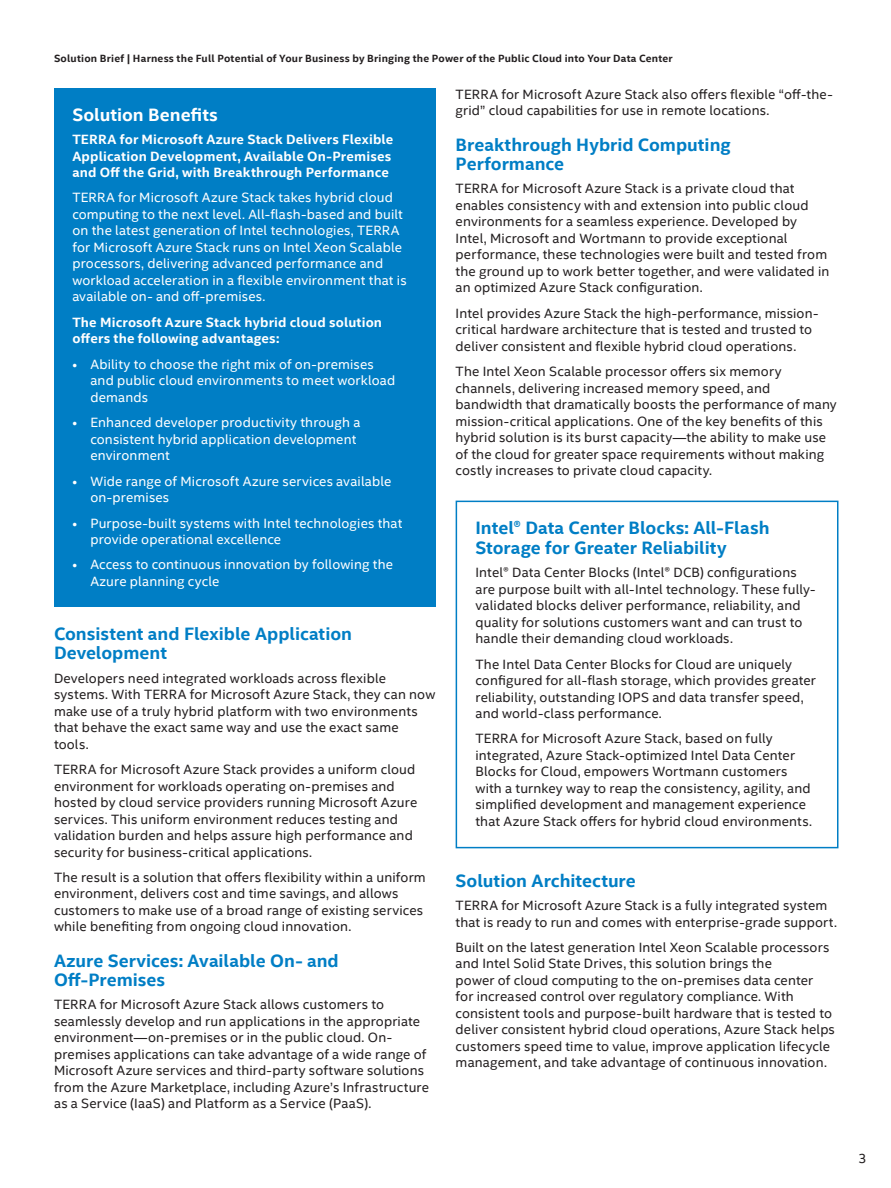
<style>
.page{position:relative;width:891px;height:1188px;background:#fff}
.page>*{position:absolute;margin:0;border:0;box-sizing:border-box;transform-origin:0 0}
.CopyHeaderBlue{font:700 18px/19.5px "Intel Clear";color:#007ec5}
.CopyHeaderBlue-2{font:700 18px "Intel Clear";color:#fff}
.MainCopy___Caption{font:13.5px/16.5px "Intel Clear";letter-spacing:.01em;color:#231f20}
.MainCopy___Caption-2{font:13.5px/16.5px "Intel Clear";letter-spacing:.01em;color:#fff}
.MainCopy___Caption-3{font:700 13.5px/16.5px "Intel Clear";letter-spacing:.015em;color:#fff}
.t1{font:700 10.5px "Intel Clear";letter-spacing:.02em;color:#231f20}
</style>
<div class="page">
<div style="left:54px;top:89px;width:381px;height:518px;background:#007ec5"></div>
<div style="left:456px;top:501px;width:382px;height:347px;border:2px solid #007ec5"></div>
<p class="t1" style="left:54px;top:52px;width:620px">Solution Brief | Harness the Full Potential of Your Business by Bringing the Power of the Public Cloud into Your Data Center</p>
<p class="CopyHeaderBlue-2" style="left:72px;top:103px;width:147px">Solution Benefits</p>
<p class="MainCopy___Caption-3" style="left:72px;top:131px;width:323px">TERRA for Microsoft Azure Stack Delivers Flexible<br>Application Development, Available On-Premises and Off the Grid, with Breakthrough Performance</p>
<p class="MainCopy___Caption-2" style="left:72px;top:190px;width:336px">TERRA for Microsoft Azure Stack takes hybrid cloud computing to the next level. All-flash-based and built on the latest generation of Intel technologies, TERRA for Microsoft Azure Stack runs on Intel Xeon Scalable processors, delivering advanced performance and workload acceleration in a flexible environment that is available on- and off-premises.</p>
<p class="MainCopy___Caption-3" style="left:72px;top:314px;width:311px">The Microsoft Azure Stack hybrid cloud solution offers the following advantages:</p>
<p class="MainCopy___Caption-2" style="left:90px;top:356px;width:306px;text-indent:-18px">• Ability to choose the right mix of on-premises and public cloud environments to meet workload demands</p>
<p class="MainCopy___Caption-2" style="left:90px;top:414px;width:272px;text-indent:-18px">• Enhanced developer productivity through a consistent hybrid application development environment</p>
<p class="MainCopy___Caption-2" style="left:90px;top:473px;width:303px;text-indent:-18px">• Wide range of Microsoft Azure services available on-premises</p>
<p class="MainCopy___Caption-2" style="left:90px;top:515px;width:314px;text-indent:-18px">• Purpose-built systems with Intel technologies that provide operational excellence</p>
<p class="MainCopy___Caption-2" style="left:90px;top:557px;width:304px;text-indent:-18px">• Access to continuous innovation by following the<br>Azure planning cycle</p>
<p class="CopyHeaderBlue" style="left:54px;top:624px;width:300px">Consistent and Flexible Application<br>Development</p>
<p class="MainCopy___Caption" style="left:54px;top:670px;width:383px">Developers need integrated workloads across flexible systems. With TERRA for Microsoft Azure Stack, they can now make use of a truly hybrid platform with two environments that behave the exact same way and use the exact same tools.</p>
<p class="MainCopy___Caption" style="left:54px;top:761px;width:365px">TERRA for Microsoft Azure Stack provides a uniform cloud environment for workloads operating on-premises and hosted by cloud service providers running Microsoft Azure services. This uniform environment reduces testing and validation burden and helps assure high performance and security for business-critical applications.</p>
<p class="MainCopy___Caption" style="left:54px;top:869px;width:373px">The result is a solution that offers flexibility within a uniform environment, delivers cost and time savings, and allows customers to make use of a broad range of existing services while benefiting from ongoing cloud innovation.</p>
<p class="CopyHeaderBlue" style="left:54px;top:951px;width:286px">Azure Services: Available On- and<br>Off-Premises</p>
<p class="MainCopy___Caption" style="left:54px;top:997px;width:377px">TERRA for Microsoft Azure Stack allows customers to seamlessly develop and run applications in the appropriate environment—on-premises or in the public cloud. On&shy;premises applications can take advantage of a wide range of Microsoft Azure services and third-party software solutions from the Azure Marketplace, including Azure’s Infrastructure as a Service (IaaS) and Platform as a Service (PaaS).</p>
<p class="MainCopy___Caption" style="left:456px;top:86px;width:379px">TERRA for Microsoft Azure Stack also offers flexible “off-the&shy;grid” cloud capabilities for use in remote locations.</p>
<p class="CopyHeaderBlue" style="left:456px;top:135px;width:277px">Breakthrough Hybrid Computing<br>Performance</p>
<p class="MainCopy___Caption" style="left:456px;top:181px;width:375px">TERRA for Microsoft Azure Stack is a private cloud that enables consistency with and extension into public cloud environments for a seamless experience. Developed by Intel, Microsoft and Wortmann to provide exceptional performance, these technologies were built and tested from the ground up to work better together, and were validated in an optimized Azure Stack configuration.</p>
<p class="MainCopy___Caption" style="left:456px;top:305px;width:364px">Intel provides Azure Stack the high-performance, mission&shy;critical hardware architecture that is tested and trusted to deliver consistent and flexible hybrid cloud operations.</p>
<p class="MainCopy___Caption" style="left:456px;top:363px;width:383px">The Intel Xeon Scalable processor offers six memory channels, delivering increased memory speed, and bandwidth that dramatically boosts the performance of many mission-critical applications. One of the key benefits of this hybrid solution is its burst capacity—the ability to make use of the cloud for greater space requirements without making costly increases to private cloud capacity.</p>
<p class="CopyHeaderBlue" style="left:475px;top:518px;width:296px">Intel® Data Center Blocks: All-Flash<br>Storage for Greater Reliability</p>
<p class="MainCopy___Caption" style="left:475px;top:564px;width:342px">Intel® Data Center Blocks (Intel® DCB) configurations are purpose built with all-Intel technology. These fully&shy;validated blocks deliver performance, reliability, and quality for solutions customers want and can trust to handle their demanding cloud workloads.</p>
<p class="MainCopy___Caption" style="left:475px;top:656px;width:342px">The Intel Data Center Blocks for Cloud are uniquely configured for all-flash storage, which provides greater reliability, outstanding IOPS and data transfer speed, and world-class performance.</p>
<p class="MainCopy___Caption" style="left:475px;top:731px;width:338px">TERRA for Microsoft Azure Stack, based on fully integrated, Azure Stack-optimized Intel Data Center Blocks for Cloud, empowers Wortmann customers with a turnkey way to reap the consistency, agility, and simplified development and management experience that Azure Stack offers for hybrid cloud environments.</p>
<p class="CopyHeaderBlue" style="left:456px;top:871px;width:182px">Solution Architecture</p>
<p class="MainCopy___Caption" style="left:456px;top:897px;width:383px">TERRA for Microsoft Azure Stack is a fully integrated system that is ready to run and comes with enterprise-grade support.</p>
<p class="MainCopy___Caption" style="left:456px;top:939px;width:381px">Built on the latest generation Intel Xeon Scalable processors and Intel Solid State Drives, this solution brings the<br>power of cloud computing to the on-premises data center<br>for increased control over regulatory compliance. With consistent tools and purpose-built hardware that is tested to deliver consistent hybrid cloud operations, Azure Stack helps customers speed time to value, improve application lifecycle management, and take advantage of continuous innovation.</p>
<p class="MainCopy___Caption" style="left:858px;top:1151px;width:10px">3</p>
</div>
